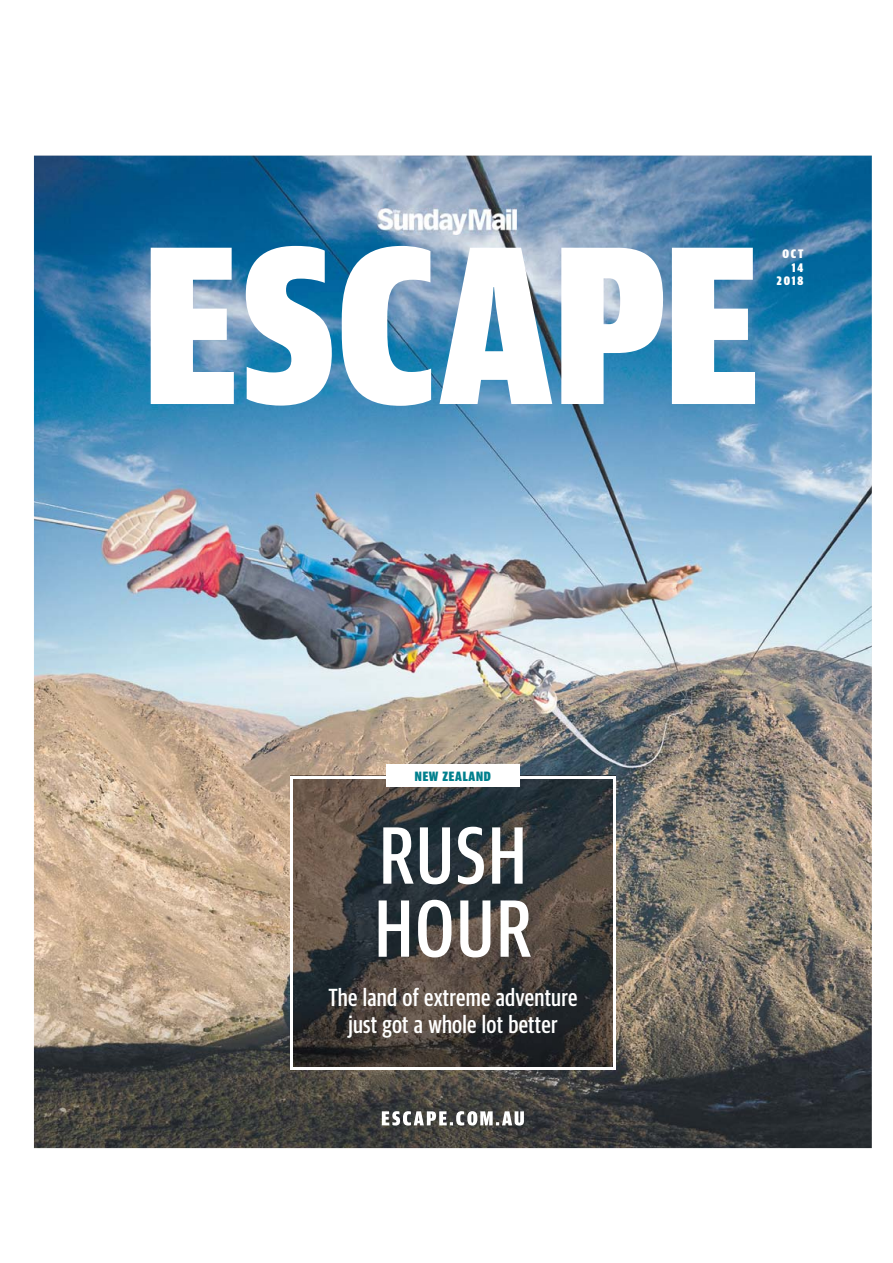
<style>
.page{position:relative;width:893px;height:1263px;background:#fff}
.page>*{position:absolute;margin:0;border:0;box-sizing:border-box;transform-origin:0 0}
.t1{font:500 81.15px/73.1px "Guardian Sans X Cond";letter-spacing:.03em;color:#fff}
.t2{font:500 24.75px/27px "Guardian Sans X Cond";letter-spacing:.01em;color:#fff;text-align:center}
.t3{font:900 13.5px "Guardian Sans X Cond";letter-spacing:.05em;color:#007f8d}
.t4{font:900 12.45px/13.5px "Guardian Sans X Cond";letter-spacing:.15em;color:#fff;text-align:right}
</style>
<div class="page">
<img style="left:34px;top:156px;width:838px;height:992px">
<img style="left:292px;top:778px;width:321px;height:289px">
<hr style="left:290px;top:776px;width:2px;height:293px;background:#fff">
<hr style="left:613px;top:776px;width:3px;height:293px;background:#fff">
<hr style="left:290px;top:776px;width:326px;height:2px;background:#fff">
<hr style="left:290px;top:1067px;width:326px;height:2px;background:#fff">
<svg style="left:151px;top:246px;width:604px;height:160px"></svg>
<svg style="left:382px;top:1111px;width:142px;height:14px"></svg>
<div style="left:386px;top:765px;width:134px;height:22px;background:#fff"></div>
<img style="left:378px;top:208px;width:139px;height:26px">
<p class="t3" style="left:415px;top:766px;width:77px">NEW ZEALAND</p>
<p class="t1" style="left:375px;top:814px;width:158px">RUSH<br>HOUR</p>
<p class="t2" style="left:328px;top:983px;width:251px">The land of extreme adventure just got a whole lot better</p>
<p class="t4" style="left:777px;top:246px;width:28px">OCT<br>14<br>2018</p>
</div>
